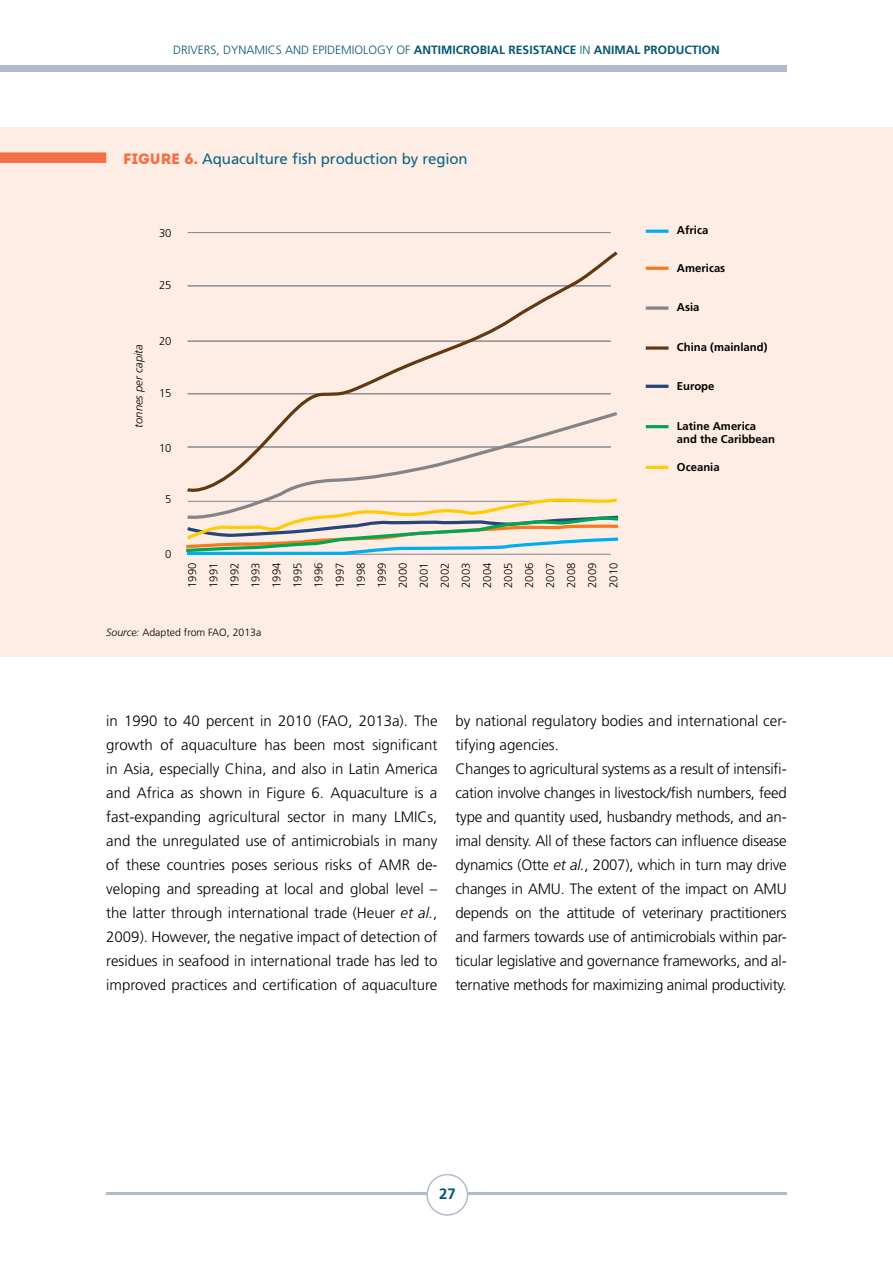
<style>
.page{position:relative;width:893px;height:1263px;background:#fff}
.page>*{position:absolute;margin:0;border:0;box-sizing:border-box;transform-origin:0 0}
.t1{font:300 15px/24px "Frutiger LT Std";letter-spacing:-.015em;color:#000;text-align:justify}
.t2{font:15px "Frutiger LT Std";letter-spacing:-.005em;color:#0c6486}
.t3{font:700 15px "Frutiger LT Std";color:#065573}
.t4{font:700 12px "Frutiger LT Std";color:#065573}
.t5{font:300 11.25px/21px "Frutiger LT Std";color:#000;text-align:justify}
.t6{font:700 11.25px/13.5px "Frutiger LT Std";color:#000}
.t7{font:italic 300 11.25px "Frutiger LT Std";color:#000}
.t8{font:300 10.5px "Frutiger LT Std";color:#000}
.s1{font-weight:300}
.s2{font-family:"Intro";color:#f37046}
.s3{font-style:italic}
</style>
<div class="page">
<div style="left:0;top:65px;width:787px;height:6px;background:#b0bccd"></div>
<hr style="left:106px;top:1193px;width:681px;height:2px;background:#b0bccd">
<div style="left:427px;top:1174px;width:41px;height:41px;background:#fff;border-radius:50%"></div>
<div style="left:426px;top:1174px;width:42px;height:42px;border:2px solid #b0bccd;border-radius:50%"></div>
<div style="left:0;top:127px;width:893px;height:530px;background:#feede4"></div>
<hr style="left:188px;top:232px;width:423px;height:1px;background:#828487">
<svg style="left:187px;top:251px;width:431px;height:159px"></svg>
<svg style="left:187px;top:410px;width:430px;height:86px"></svg>
<svg style="left:186px;top:496px;width:433px;height:59px"></svg>
<hr style="left:646px;top:230px;width:22px;height:3px;background:#00aeef">
<hr style="left:646px;top:267px;width:22px;height:3px;background:#f47920">
<svg style="left:646px;top:306px;width:22px;height:4px"></svg>
<svg style="left:646px;top:346px;width:22px;height:4px"></svg>
<hr style="left:646px;top:385px;width:22px;height:3px;background:#254478">
<hr style="left:646px;top:425px;width:22px;height:3px;background:#00a651">
<hr style="left:646px;top:466px;width:22px;height:3px;background:#ffcb05">
<div style="left:0;top:152px;width:106px;height:11px;background:#f37046"></div>
<p class="t4" style="left:173px;top:43px;width:548px"><span class="s1">Drivers, dynamics and epidemiology of</span> antimicrobial resistance <span class="s1">in</span> animal production</p>
<p class="t2" style="left:123px;top:150px;width:346px"><span class="s2">FIGURE 6.</span> Aquaculture fish production by region</p>
<p class="t5" style="left:159px;top:222px;width:14px">30</p>
<p class="t6" style="left:677px;top:224px;width:33px">Africa</p>
<p class="t5" style="left:159px;top:275px;width:14px">25</p>
<p class="t7" style="left:132px;top:428px;width:85px;rotate:-90deg">tonnes per capita</p>
<p class="t5" style="left:159px;top:330px;width:14px">20</p>
<p class="t5" style="left:159px;top:383px;width:14px">15</p>
<p class="t5" style="left:159px;top:437px;width:14px">10</p>
<p class="t5" style="left:165px;top:489px;width:8px">5</p>
<p class="t5" style="left:165px;top:544px;width:8px">0</p>
<p class="t5" style="left:182px;top:588px;width:27px;rotate:-90deg">1990<br>1991<br>1992</p>
<p class="t5" style="left:245px;top:588px;width:27px;rotate:-90deg">1993<br>1994<br>1995<br>1996<br>1997<br>1998<br>1999<br>2000<br>2001<br>2002<br>2003<br>2004<br>2005<br>2006<br>2007<br>2008<br>2009<br>2010</p>
<p class="t8" style="left:106px;top:627px;width:157px"><span class="s3">Source:</span> Adapted from FAO, 2013a</p>
<p class="t6" style="left:677px;top:261px;width:50px">Americas</p>
<p class="t6" style="left:677px;top:301px;width:24px">Asia</p>
<p class="t6" style="left:677px;top:341px;width:92px">China (mainland)</p>
<p class="t6" style="left:677px;top:379px;width:39px">Europe</p>
<p class="t6" style="left:677px;top:419px;width:100px">Latine America and the Caribbean</p>
<p class="t6" style="left:677px;top:460px;width:44px">Oceania</p>
<p class="t1" style="left:106px;top:709px;width:333px">in 1990 to 40 percent in 2010 (FAO, 2013a). The growth of aquaculture has been most significant in Asia, especially China, and also in Latin America and Africa as shown in Figure 6. Aquaculture is a fast-expanding agricultural sector in many LMICs, and the unregulated use of antimicrobials in many of these countries poses serious risks of AMR de&shy;veloping and spreading at local and global level – the latter through international trade (Heuer <span class="s3">et al.</span>, 2009). However, the negative impact of detection of residues in seafood in international trade has led to improved practices and certification of aquaculture</p>
<p class="t1" style="left:455px;top:709px;width:333px;text-align:left">by national regulatory bodies and international cer&shy;tifying agencies.<br>Changes to agricultural systems as a result of intensifi&shy;cation involve changes in livestock/fish numbers, feed type and quantity used, husbandry methods, and an&shy;imal density. All of these factors can influence disease dynamics (Otte <span class="s3">et al.</span>, 2007), which in turn may drive changes in AMU. The extent of the impact on AMU depends on the attitude of veterinary practitioners and farmers towards use of antimicrobials within par&shy;ticular legislative and governance frameworks, and al&shy;ternative methods for maximizing animal productivity.</p>
<p class="t3" style="left:439px;top:1185px;width:18px">27</p>
</div>
